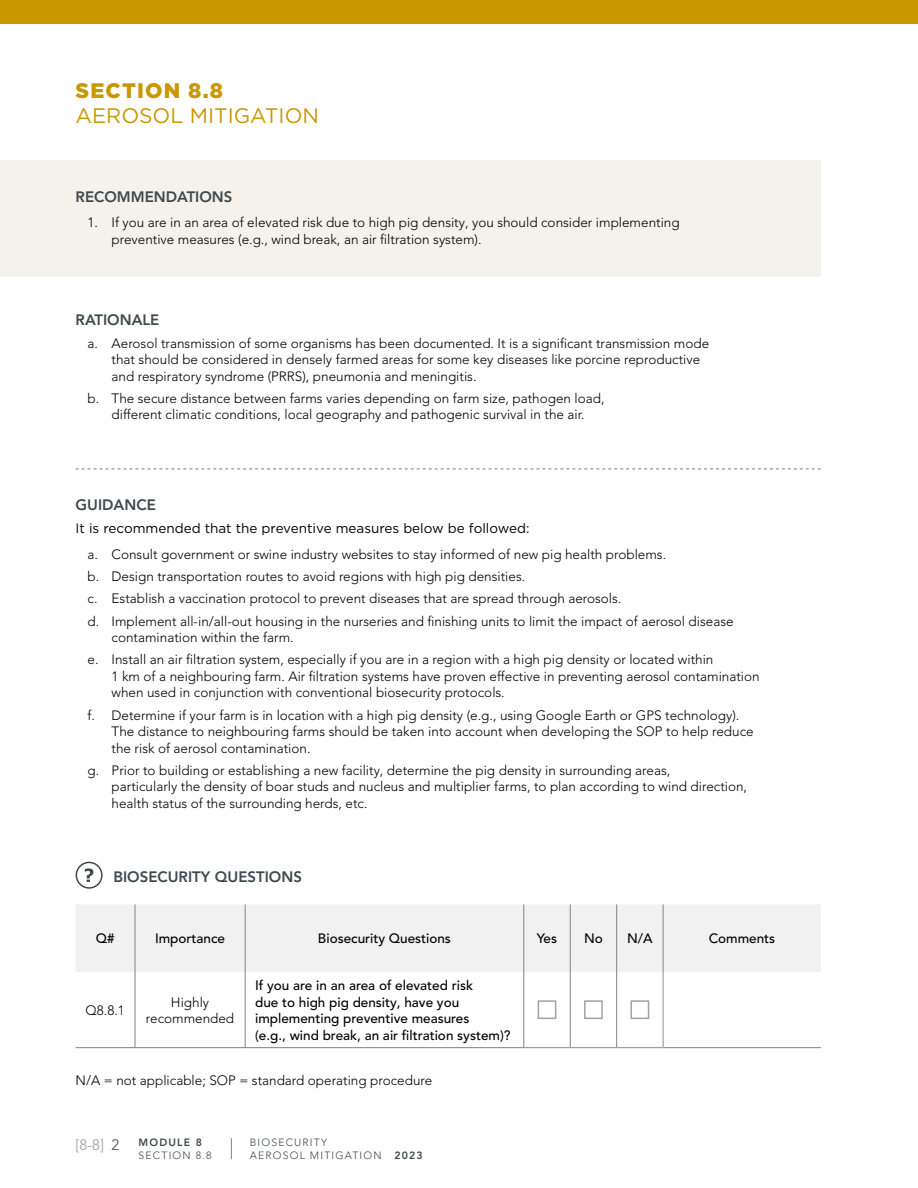
<style>
.page{position:relative;width:918px;height:1188px;background:#fff}
.page>*{position:absolute;margin:0;border:0;box-sizing:border-box;transform-origin:0 0}
.t1{font:21px "Gotham";color:#c99700}
.t2{font:900 21px "Gotham";letter-spacing:.055em;color:#c99700}
.t3{font:800 15px "Avenir LT Pro";color:#3f494d}
.t4{font:300 15px "Avenir LT Pro";color:#9e9ea1}
.t5{font:300 13.5px/16.5px "Avenir LT Pro";color:#000}
.t6{font:500 13.5px/16.5px "Avenir LT Pro";color:#000}
.t7{font:13.5px "Gotham";color:#000}
.t8{font:300 10.5px/12.6px "Avenir LT Pro";letter-spacing:.11em;color:#3f494d}
.t9{font:800 10.5px "Avenir LT Pro";letter-spacing:.11em;color:#3f494d}
.s1{color:#3f494d}
.s2{font-weight:800}
</style>
<div class="page">
<div style="left:0;top:0;width:918px;height:24px;background:#c99700"></div>
<svg style="left:231px;top:1138px;width:1px;height:21px"></svg>
<div style="left:0;top:161px;width:821px;height:74px;background:#f5f1eb"></div>
<div style="left:0;top:187px;width:821px;height:90px;background:#f5f1eb"></div>
<svg style="left:76px;top:469px;width:745px;height:1px"></svg>
<svg style="left:85px;top:868px;width:8px;height:14px"></svg>
<div style="left:76px;top:862px;width:27px;height:27px;border:2px solid #3f494d;border-radius:50%"></div>
<div style="left:76px;top:904px;width:745px;height:68px;background:#f1f1f2"></div>
<hr style="left:135px;top:904px;width:1px;height:68px;background:#808285">
<hr style="left:245px;top:904px;width:1px;height:68px;background:#808285">
<hr style="left:524px;top:904px;width:1px;height:68px;background:#808285">
<hr style="left:570px;top:904px;width:1px;height:68px;background:#808285">
<hr style="left:616px;top:904px;width:1px;height:68px;background:#808285">
<hr style="left:663px;top:904px;width:1px;height:68px;background:#808285">
<hr style="left:76px;top:1047px;width:59px;height:1px;background:#808285">
<hr style="left:245px;top:1047px;width:279px;height:1px;background:#808285">
<hr style="left:663px;top:1047px;width:158px;height:1px;background:#808285">
<hr style="left:663px;top:972px;width:1px;height:75px;background:#8d8f92">
<hr style="left:524px;top:1047px;width:46px;height:1px;background:#8d8f92">
<hr style="left:570px;top:1047px;width:47px;height:1px;background:#8d8f92">
<hr style="left:617px;top:1047px;width:46px;height:1px;background:#8d8f92">
<hr style="left:135px;top:1047px;width:110px;height:1px;background:#808285">
<hr style="left:245px;top:972px;width:1px;height:75px;background:#808285">
<hr style="left:135px;top:972px;width:1px;height:75px;background:#808285">
<hr style="left:524px;top:972px;width:1px;height:75px;background:#808285">
<hr style="left:570px;top:972px;width:1px;height:75px;background:#808285">
<hr style="left:616px;top:972px;width:1px;height:75px;background:#808285">
<div style="left:538px;top:1000px;width:18px;height:19px;border:2px solid #a0a2a4"></div>
<div style="left:584px;top:1000px;width:19px;height:19px;border:2px solid #a0a2a4"></div>
<div style="left:631px;top:1000px;width:18px;height:19px;border:2px solid #a0a2a4"></div>
<h1 class="t2" style="left:76px;top:76px;width:149px">SECTION 8.8</h1>
<h1 class="t1" style="left:76px;top:102px;width:245px">AEROSOL MITIGATION</h1>
<p class="t3" style="left:76px;top:188px;width:158px">RECOMMENDATIONS</p>
<p class="t5" style="left:112px;top:214px;width:570px;text-indent:-24px">1. If you are in an area of elevated risk due to high pig density, you should consider implementing preventive measures (e.g., wind break, an air filtration system).</p>
<p class="t3" style="left:76px;top:311px;width:85px">RATIONALE</p>
<p class="t5" style="left:112px;top:335px;width:599px;text-indent:-24px">a. Aerosol transmission of some organisms has been documented. It is a significant transmission mode that should be considered in densely farmed areas for some key diseases like porcine reproductive and respiratory syndrome (PRRS), pneumonia and meningitis.</p>
<p class="t5" style="left:88px;top:390px;width:519px;text-align:center">b. The secure distance between farms varies depending on farm size, pathogen load, different climatic conditions, local geography and pathogenic survival in the air.</p>
<p class="t3" style="left:76px;top:496px;width:82px">GUIDANCE</p>
<p class="t7" style="left:76px;top:519px;width:456px">It is recommended that the preventive measures below be followed:</p>
<p class="t5" style="left:88px;top:543px;width:648px;line-height:22.2px">a. Consult government or swine industry websites to stay informed of new pig health problems.<br>b. Design transportation routes to avoid regions with high pig densities.<br>c. Establish a vaccination protocol to prevent diseases that are spread through aerosols.<br>d. Implement all-in/all-out housing in the nurseries and finishing units to limit the impact of aerosol disease</p>
<p class="t5" style="left:88px;top:626px;width:627px;line-height:22.2px;text-indent:24px">contamination within the farm.<br>e. Install an air filtration system, especially if you are in a region with a high pig density or located within</p>
<p class="t5" style="left:112px;top:668px;width:650px">1 km of a neighbouring farm. Air filtration systems have proven effective in preventing aerosol contamination when used in conjunction with conventional biosecurity protocols.</p>
<p class="t5" style="left:112px;top:707px;width:644px;text-indent:-24px">f. Determine if your farm is in location with a high pig density (e.g., using Google Earth or GPS technology).<br>The distance to neighbouring farms should be taken into account when developing the SOP to help reduce the risk of aerosol contamination.</p>
<p class="t5" style="left:112px;top:762px;width:637px;text-indent:-24px">g. Prior to building or establishing a new facility, determine the pig density in surrounding areas,<br>particularly the density of boar studs and nucleus and multiplier farms, to plan according to wind direction, health status of the surrounding herds, etc.</p>
<p class="t3" style="left:113px;top:868px;width:190px">BIOSECURITY QUESTIONS</p>
<p class="t6" style="left:96px;top:931px;width:20px">Q#</p>
<p class="t6" style="left:155px;top:931px;width:72px">Importance</p>
<p class="t6" style="left:318px;top:931px;width:135px">Biosecurity Questions</p>
<p class="t6" style="left:537px;top:931px;width:22px">Yes</p>
<p class="t6" style="left:584px;top:931px;width:20px">No</p>
<p class="t6" style="left:627px;top:931px;width:27px">N/A</p>
<p class="t6" style="left:709px;top:931px;width:68px">Comments</p>
<p class="t6" style="left:255px;top:977px;width:257px">If you are in an area of elevated risk<br>due to high pig density, have you implementing preventive measures<br>(e.g., wind break, an air filtration system)?</p>
<p class="t5" style="left:76px;top:1072px;width:358px">N/A = not applicable; SOP = standard operating procedure</p>
<p class="t5" style="left:86px;top:1002px;width:41px">Q8.8.1</p>
<p class="t5" style="left:146px;top:994px;width:90px;text-align:center">Highly recommended</p>
<p class="t4" style="left:76px;top:1136px;width:45px">[8-8] <span class="s1">2</span></p>
<p class="t9" style="left:139px;top:1136px;width:65px">MODULE 8</p>
<p class="t8" style="left:139px;top:1149px;width:75px">SECTION 8.8</p>
<p class="t8" style="left:250px;top:1136px;width:174px">BIOSECURITY<br>AEROSOL MITIGATION <span class="s2">2023</span></p>
</div>
